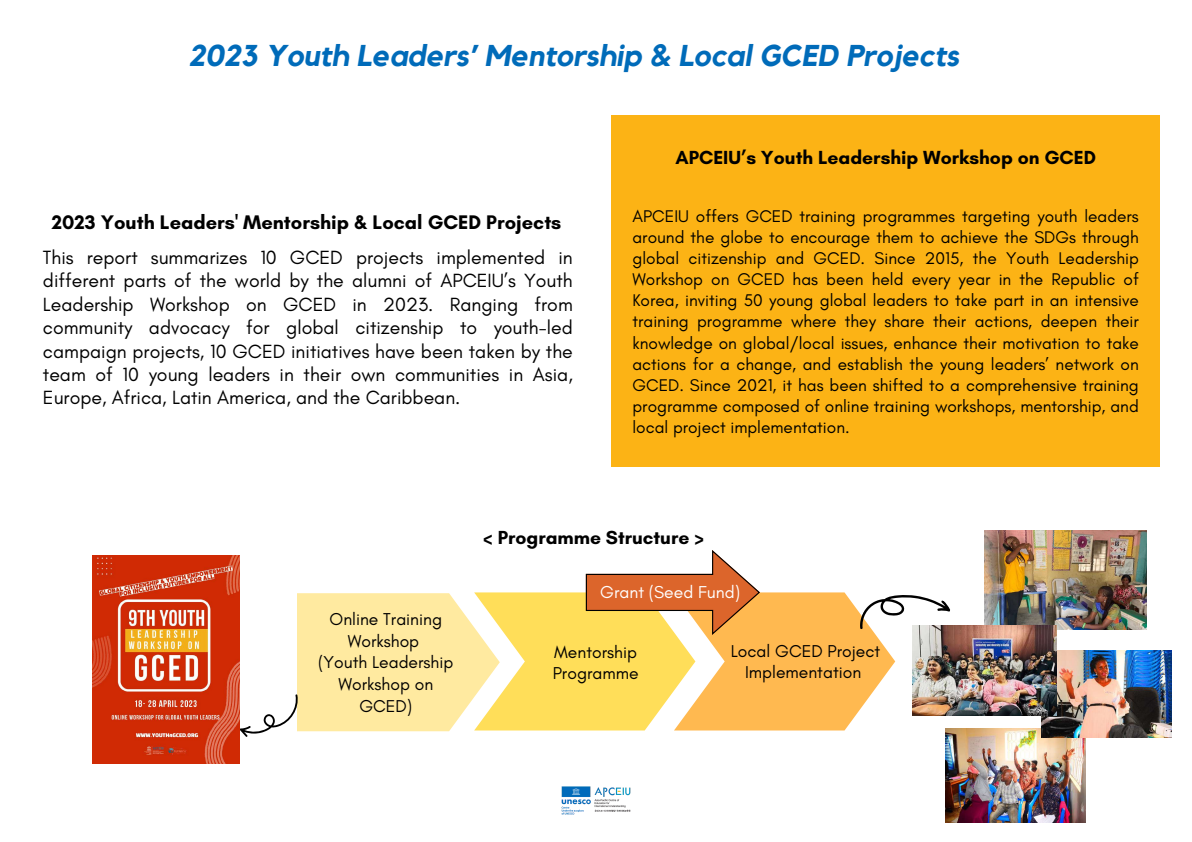
<style>
.page{position:relative;width:1192px;height:842px;background:#fff}
.page>*{position:absolute;margin:0;border:0;box-sizing:border-box;transform-origin:0 0}
.t1{font:italic 700 30px "Kollektif";color:#006bb9}
.t2{font:700 20.05px "Glacial Indifference";color:#000}
.t3{font:19.45px/23.4px "Glacial Indifference";color:#000;text-align:justify}
.t4{font:700 19.3px "Glacial Indifference";color:#000}
.t5{font:700 19.25px "Glacial Indifference";color:#000}
.t6{font:17.5px/21.6px "Glacial Indifference";color:#000;text-align:center}
.t7{font:17.5px "Glacial Indifference";color:#fff}
.t8{font:17.25px/21.1px "Glacial Indifference";color:#000;text-align:justify}
</style>
<div class="page">
<img style="left:561px;top:786px;width:70px;height:29px">
<div style="left:611px;top:116px;width:549px;height:351px;background:#fcb315"></div>
<svg style="left:240px;top:550px;width:713px;height:187px"></svg>
<img style="left:985px;top:530px;width:161px;height:99px">
<img style="left:945px;top:728px;width:141px;height:94px">
<img style="left:1041px;top:651px;width:130px;height:86px">
<img style="left:92px;top:555px;width:147px;height:209px">
<img style="left:913px;top:626px;width:144px;height:90px">
<h1 class="t1" style="left:188px;top:42px;width:772px">2023 Youth Leaders’ Mentorship &amp; Local GCED Projects</h1>
<p class="t2" style="left:52px;top:210px;width:511px">2023 Youth Leaders' Mentorship &amp; Local GCED Projects</p>
<p class="t3" style="left:43px;top:246px;width:531px">This report summarizes 10 GCED projects implemented in different parts of the world by the alumni of APCEIU’s Youth Leadership Workshop on GCED in 2023. Ranging from community advocacy for global citizenship to youth-led campaign projects, 10 GCED initiatives have been taken by the team of 10 young leaders in their own communities in Asia, Europe, Africa, Latin America, and the Caribbean.</p>
<p class="t4" style="left:675px;top:146px;width:422px">APCEIU’s Youth Leadership Workshop on GCED</p>
<p class="t8" style="left:632px;top:205px;width:508px">APCEIU offers GCED training programmes targeting youth leaders around the globe to encourage them to achieve the SDGs through global citizenship and GCED. Since 2015, the Youth Leadership Workshop on GCED has been held every year in the Republic of Korea, inviting 50 young global leaders to take part in an intensive training programme where they share their actions, deepen their knowledge on global/local issues, enhance their motivation to take actions for a change, and establish the young leaders’ network on GCED. Since 2021, it has been shifted to a comprehensive training programme composed of online training workshops, mentorship, and local project implementation.</p>
<p class="t5" style="left:483px;top:526px;width:223px">&lt; Programme Structure &gt;</p>
<p class="t6" style="left:318px;top:608px;width:137px">Online Training<br>Workshop<br>(Youth Leadership<br>Workshop on<br>GCED)</p>
<p class="t7" style="left:600px;top:581px;width:141px">Grant (Seed Fund)</p>
<p class="t6" style="left:553px;top:641px;width:87px;text-align:left">Mentorship<br>Programme</p>
<p class="t6" style="left:731px;top:640px;width:151px">Local GCED Project<br>Implementation</p>
</div>
